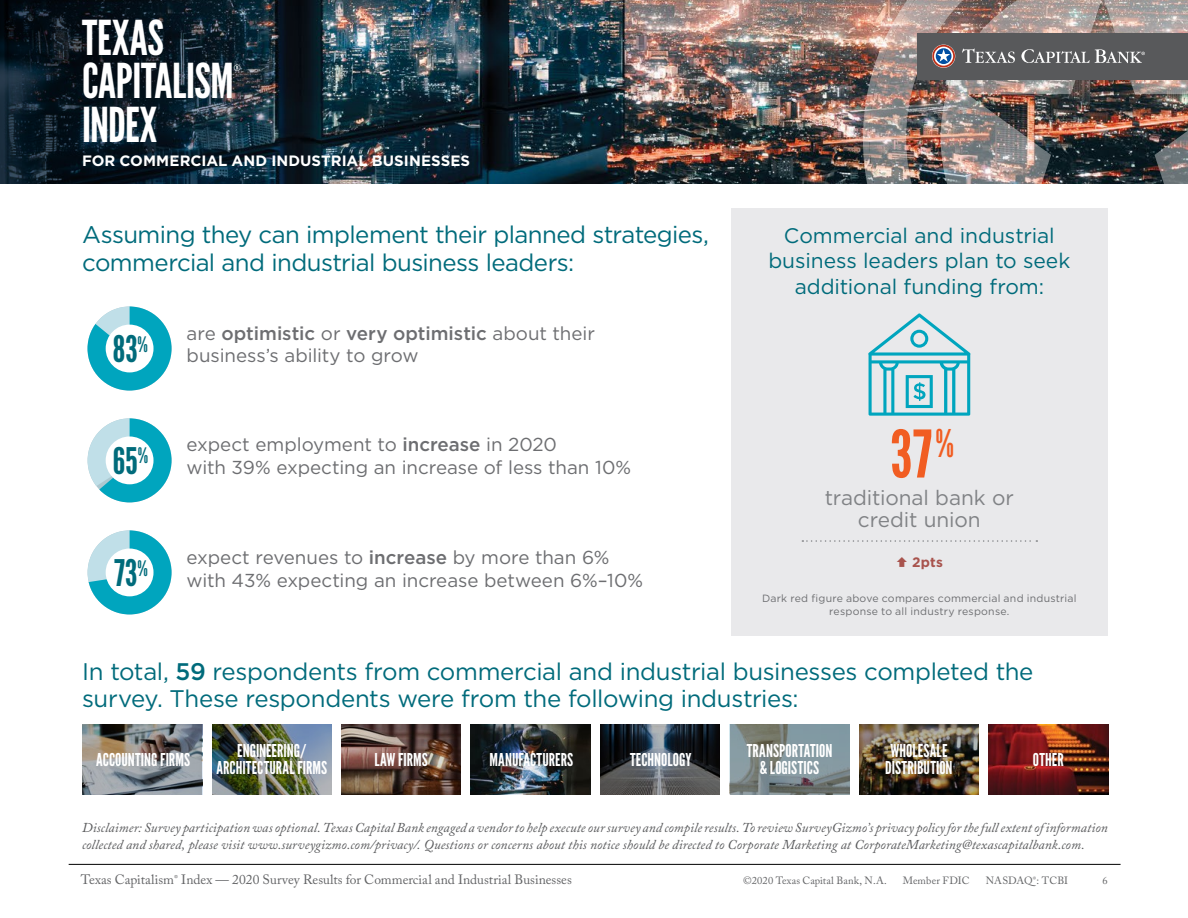
<style>
.page{position:relative;width:1188px;height:918px;background:#fff}
.page>*{position:absolute;margin:0;border:0;box-sizing:border-box;transform-origin:0 0}
.t1{font:65.4px "League Gothic";color:#f15d22}
.t2{font:48px/43.5px "League Gothic";letter-spacing:-.01em;color:#fff}
.t3{font:36.6px "League Gothic";color:#006b7b}
.t4{font:24px/28.5px "Gotham";letter-spacing:-.02em;color:#006b7b}
.t5{font:21px/25.2px "Gotham";letter-spacing:-.005em;color:#006b7b;text-align:center}
.t6{font:20.85px/22.4px "Gotham";letter-spacing:-.005em;color:#808285;text-align:center}
.t7{font:18.75px/22.4px "Gotham";letter-spacing:-.005em;color:#6d6e71}
.t8{font:17.7px/16.6px "League Gothic";letter-spacing:.005em;color:#fff;text-align:center}
.t9{font:700 15px "Gotham";color:#fff}
.t10{font:700 13.65px "Gotham";color:#a8534d}
.t11{font:italic 13.5px/16.2px "Adobe Caslon Pro";letter-spacing:.01em;color:#58595b}
.t12{font:13.5px "Adobe Caslon Pro";letter-spacing:.005em;color:#636466}
.t13{font:10.5px/13px "Gotham";letter-spacing:.02em;color:#6d6e71;text-align:center}
.t14{font:10.5px "Adobe Caslon Pro";letter-spacing:.01em;color:#636466}
.t15{font:8.7px "League Gothic";color:#fff}
.s1{font-weight:500}
</style>
<div class="page">
<img style="left:386px;top:0;width:477px;height:183px">
<img style="left:869px;top:0;width:319px;height:183px">
<div style="left:918px;top:33px;width:270px;height:46px;background:#58595b"></div>
<svg style="left:932px;top:45px;width:23px;height:22px"></svg>
<svg style="left:962px;top:48px;width:53px;height:15px"></svg>
<svg style="left:1021px;top:49px;width:124px;height:14px"></svg>
<img style="left:0;top:0;width:386px;height:183px">
<hr style="left:69px;top:864px;width:1052px;height:1px;background:#000">
<div style="left:731px;top:208px;width:377px;height:428px;background:#e9e9eb"></div>
<svg style="left:868px;top:313px;width:103px;height:103px"></svg>
<svg style="left:802px;top:540px;width:235px;height:2px"></svg>
<svg style="left:88px;top:307px;width:36px;height:68px"></svg>
<svg style="left:88px;top:307px;width:84px;height:84px;background:#22afc5"></svg>
<div style="left:106px;top:325px;width:48px;height:47px;background:#fff;border-radius:50%"></div>
<svg style="left:88px;top:418px;width:36px;height:71px"></svg>
<svg style="left:88px;top:418px;width:84px;height:84px;background:#4bbbce"></svg>
<div style="left:106px;top:436px;width:48px;height:48px;background:#fff;border-radius:50%"></div>
<svg style="left:88px;top:530px;width:36px;height:71px"></svg>
<svg style="left:88px;top:530px;width:84px;height:84px;background:#3cb7cb"></svg>
<div style="left:106px;top:549px;width:48px;height:47px;background:#fff;border-radius:50%"></div>
<img style="left:989px;top:724px;width:119px;height:71px">
<img style="left:471px;top:724px;width:119px;height:71px">
<svg style="left:600px;top:724px;width:120px;height:71px;background:#3c4147"></svg>
<img style="left:859px;top:724px;width:120px;height:71px">
<svg style="left:83px;top:724px;width:119px;height:71px;background:#7f8183"></svg>
<img style="left:212px;top:724px;width:120px;height:71px">
<img style="left:342px;top:724px;width:119px;height:71px">
<svg style="left:730px;top:724px;width:119px;height:71px;background:#7b898c"></svg>
<h2 class="t2" style="left:82px;top:16px;width:153px">TEXAS<br>CAPITALISM</h2>
<p class="t15" style="left:234px;top:63px;width:9px">®</p>
<h2 class="t2" style="left:82px;top:103px;width:77px">INDEX</h2>
<p class="t9" style="left:82px;top:151px;width:390px">FOR COMMERCIAL AND INDUSTRIAL BUSINESSES</p>
<h3 class="t4" style="left:82px;top:220px;width:629px">Assuming they can implement their planned strategies, commercial and industrial business leaders:</h3>
<h3 class="t3" style="left:113px;top:327px;width:37px">83<sup>%</sup></h3>
<h3 class="t3" style="left:113px;top:439px;width:37px">65<sup>%</sup></h3>
<h3 class="t3" style="left:114px;top:551px;width:35px">73<sup>%</sup></h3>
<h3 class="t7" style="left:187px;top:321px;width:410px">are <span class="s1">optimistic</span> or <span class="s1">very optimistic</span> about their business’s ability to grow</h3>
<h3 class="t7" style="left:187px;top:433px;width:446px">expect employment to <span class="s1">increase</span> in 2020<br>with 39% expecting an increase of less than 10%</h3>
<h3 class="t7" style="left:187px;top:546px;width:458px">expect revenues to <span class="s1">increase</span> by more than 6% with 43% expecting an increase between 6%–10%</h3>
<h3 class="t5" style="left:768px;top:223px;width:304px">Commercial and industrial business leaders plan to seek additional funding from:</h3>
<h1 class="t1" style="left:890px;top:415px;width:65px">37<sup>%</sup></h1>
<h3 class="t6" style="left:825px;top:486px;width:190px">traditional bank or credit union</h3>
<p class="t10" style="left:912px;top:553px;width:32px">2pts</p>
<p class="t13" style="left:762px;top:592px;width:316px">Dark red figure above compares commercial and industrial response to all industry response.</p>
<h3 class="t4" style="left:82px;top:657px;width:953px;line-height:27px">In total, <span class="s1">59</span> respondents from commercial and industrial businesses completed the survey. These respondents were from the following industries:</h3>
<h3 class="t8" style="left:96px;top:751px;width:95px">ACCOUNTING FIRMS</h3>
<h3 class="t8" style="left:216px;top:743px;width:112px">ENGINEERING/<br>ARCHITECTURAL FIRMS</h3>
<h3 class="t8" style="left:375px;top:751px;width:55px">LAW FIRMS</h3>
<h3 class="t8" style="left:747px;top:743px;width:87px">TRANSPORTATION &amp; LOGISTICS</h3>
<h3 class="t8" style="left:885px;top:743px;width:69px;text-align:left">WHOLESALE<br>DISTRIBUTION</h3>
<h3 class="t8" style="left:490px;top:751px;width:85px">MANUFACTURERS</h3>
<h3 class="t8" style="left:630px;top:751px;width:63px">TECHNOLOGY</h3>
<h3 class="t8" style="left:1033px;top:751px;width:32px">OTHER</h3>
<p class="t11" style="left:82px;top:820px;width:1027px">Disclaimer: Survey participation was optional. Texas Capital Bank engaged a vendor to help execute our survey and compile results. To review SurveyGizmo’s privacy policy for the full extent of information collected and shared, please visit www.surveygizmo.com/privacy/. Questions or concerns about this notice should be directed to Corporate Marketing at CorporateMarketing@texascapitalbank.com.</p>
<p class="t12" style="left:81px;top:872px;width:493px">Texas Capitalism<sup>®</sup> Index — 2020 Survey Results for Commercial and Industrial Businesses</p>
<p class="t14" style="left:1102px;top:875px;width:7px">6</p>
<p class="t14" style="left:743px;top:875px;width:145px">©2020 Texas Capital Bank, N.A.</p>
<p class="t14" style="left:903px;top:875px;width:69px">Member FDIC</p>
<p class="t14" style="left:986px;top:875px;width:84px">NASDAQ<sup>®</sup>: TCBI</p>
</div>
